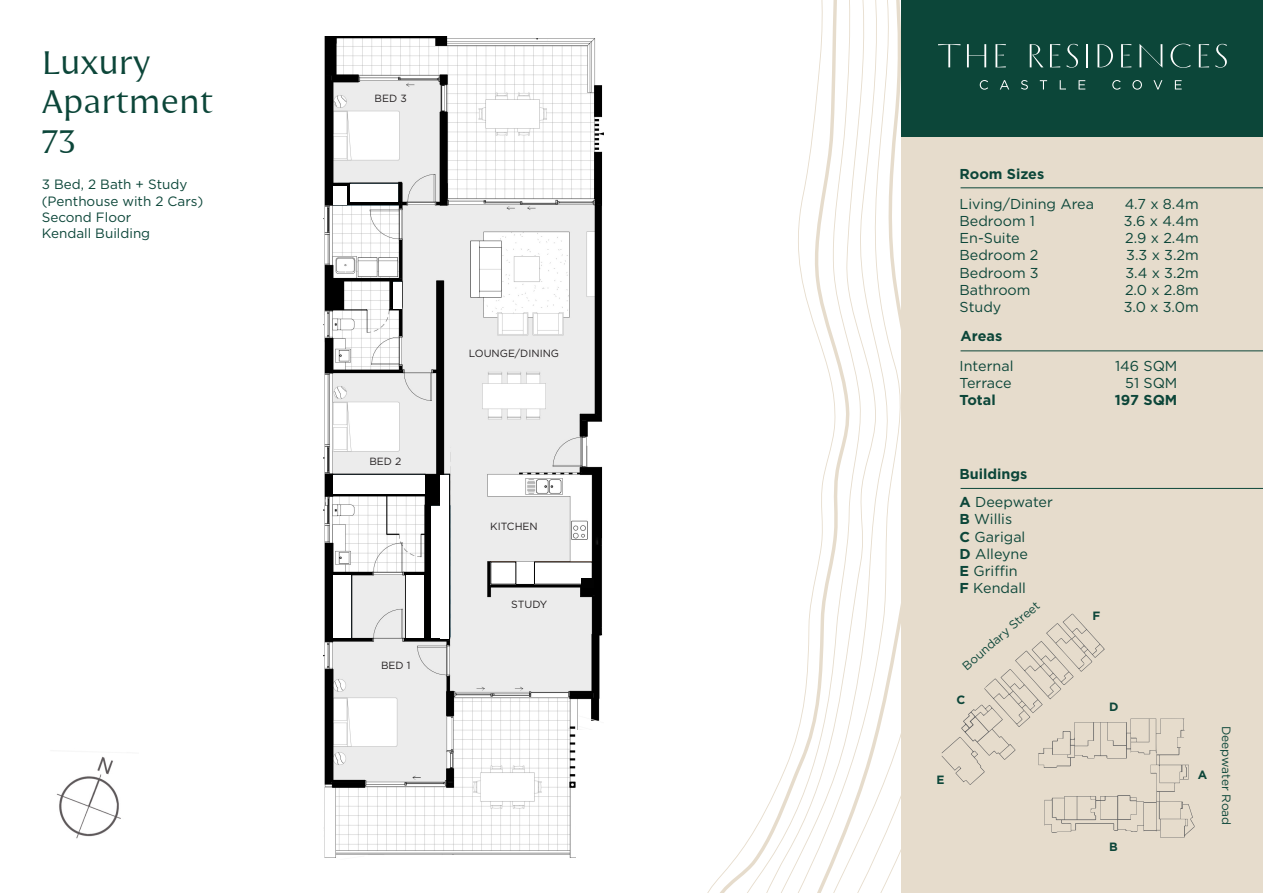
<style>
.page{position:relative;width:1263px;height:893px;background:#fff}
.page>*{position:absolute;margin:0;border:0;box-sizing:border-box;transform-origin:0 0}
.t1{font:300 33px "Nomada Incise";color:#0c4639}
.t2{font:14.4px "Gotham";color:#0c4639}
.t3{font:700 14.4px "Gotham";color:#0c4639}
.t4{font:13.5px "Gotham";color:#0c4639}
.t5{font:12px "Gotham";color:#0c4639}
.t6{font:700 12px "Gotham";color:#0c4639}
.t7{font:10.35px "Gotham";color:#231f20}
.s1{font-weight:700}
</style>
<div class="page">
<img style="left:323px;top:36px;width:280px;height:822px">
<div style="left:350px;top:184px;width:48px;height:17px;background:#fff"></div>
<div style="left:333px;top:186px;width:14px;height:19px;background:#fff"></div>
<div style="left:393px;top:282px;width:9px;height:26px;background:#fff"></div>
<div style="left:333px;top:475px;width:92px;height:18px;background:#fff"></div>
<div style="left:441px;top:475px;width:8px;height:163px;background:#fff"></div>
<div style="left:432px;top:506px;width:13px;height:132px;background:#fff"></div>
<div style="left:406px;top:576px;width:18px;height:62px;background:#fff"></div>
<div style="left:333px;top:576px;width:18px;height:62px;background:#fff"></div>
<div style="left:520px;top:566px;width:12px;height:13px;background:#fff"></div>
<div style="left:491px;top:562px;width:25px;height:22px;background:#fff"></div>
<div style="left:534px;top:562px;width:58px;height:22px;background:#fff"></div>
<div style="left:581px;top:579px;width:12px;height:9px;background:#020202"></div>
<svg style="left:707px;top:750px;width:85px;height:143px"></svg>
<svg style="left:792px;top:0;width:110px;height:893px"></svg>
<div style="left:902px;top:108px;width:361px;height:785px;background:#e6dccc"></div>
<div style="left:902px;top:0;width:361px;height:136px;background:#0c4639"></div>
<svg style="left:980px;top:80px;width:8px;height:10px"></svg>
<svg style="left:1000px;top:80px;width:9px;height:9px"></svg>
<svg style="left:1021px;top:80px;width:7px;height:10px"></svg>
<svg style="left:1040px;top:80px;width:7px;height:9px"></svg>
<svg style="left:1060px;top:80px;width:6px;height:9px"></svg>
<svg style="left:1078px;top:80px;width:7px;height:9px"></svg>
<svg style="left:1112px;top:80px;width:9px;height:10px"></svg>
<svg style="left:1132px;top:80px;width:10px;height:10px"></svg>
<svg style="left:1153px;top:80px;width:9px;height:10px"></svg>
<svg style="left:1175px;top:80px;width:7px;height:9px"></svg>
<svg style="left:938px;top:44px;width:22px;height:23px"></svg>
<svg style="left:967px;top:44px;width:19px;height:23px"></svg>
<svg style="left:995px;top:44px;width:11px;height:23px"></svg>
<svg style="left:1030px;top:44px;width:13px;height:23px"></svg>
<svg style="left:1050px;top:44px;width:10px;height:23px"></svg>
<svg style="left:1066px;top:44px;width:12px;height:24px"></svg>
<hr style="left:1086px;top:44px;width:2px;height:23px;background:#fff">
<svg style="left:1097px;top:44px;width:16px;height:23px"></svg>
<svg style="left:1121px;top:44px;width:10px;height:23px"></svg>
<svg style="left:1139px;top:44px;width:23px;height:24px"></svg>
<svg style="left:1170px;top:44px;width:21px;height:24px"></svg>
<svg style="left:1199px;top:44px;width:10px;height:23px"></svg>
<svg style="left:1215px;top:44px;width:12px;height:24px"></svg>
<hr style="left:960px;top:187px;width:303px;height:1px;background:#0c4639">
<hr style="left:960px;top:350px;width:303px;height:1px;background:#0c4639">
<hr style="left:960px;top:488px;width:303px;height:1px;background:#0c4639">
<svg style="left:942px;top:613px;width:253px;height:224px"></svg>
<img style="left:56px;top:756px;width:65px;height:83px">
<div style="left:576px;top:731px;width:41px;height:137px;background:#fff"></div>
<div style="left:443px;top:856px;width:40px;height:37px;background:#fff"></div>
<div style="left:521px;top:30px;width:40px;height:8px;background:#fff"></div>
<p class="t1" style="left:42px;top:43px;width:110px">Luxury</p>
<p class="t1" style="left:42px;top:82px;width:173px">Apartment</p>
<p class="t1" style="left:42px;top:122px;width:36px">73</p>
<p class="t4" style="left:42px;top:176px;width:147px">3 Bed, 2 Bath + Study</p>
<p class="t4" style="left:42px;top:192px;width:163px">(Penthouse with 2 Cars)</p>
<p class="t4" style="left:42px;top:208px;width:91px">Second Floor</p>
<p class="t4" style="left:42px;top:225px;width:110px">Kendall Building</p>
<p class="t7" style="left:375px;top:92px;width:34px">BED 3</p>
<p class="t7" style="left:369px;top:455px;width:34px">BED 2</p>
<p class="t7" style="left:381px;top:659px;width:31px">BED 1</p>
<p class="t7" style="left:469px;top:347px;width:92px">LOUNGE/DINING</p>
<p class="t7" style="left:490px;top:520px;width:49px">KITCHEN</p>
<p class="t7" style="left:511px;top:597px;width:38px">STUDY</p>
<p class="t3" style="left:959px;top:164px;width:86px">Room Sizes</p>
<p class="t2" style="left:959px;top:194px;width:136px">Living/Dining Area</p>
<p class="t2" style="left:959px;top:212px;width:77px">Bedroom 1</p>
<p class="t2" style="left:959px;top:229px;width:62px">En-Suite</p>
<p class="t2" style="left:959px;top:246px;width:80px">Bedroom 2</p>
<p class="t2" style="left:959px;top:263px;width:81px">Bedroom 3</p>
<p class="t2" style="left:959px;top:281px;width:72px">Bathroom</p>
<p class="t2" style="left:959px;top:298px;width:43px">Study</p>
<p class="t3" style="left:960px;top:326px;width:43px">Areas</p>
<p class="t2" style="left:959px;top:356px;width:55px">Internal</p>
<p class="t2" style="left:959px;top:374px;width:54px">Terrace</p>
<p class="t3" style="left:959px;top:391px;width:38px">Total</p>
<p class="t2" style="left:1125px;top:194px;width:76px">4.7 x 8.4m</p>
<p class="t2" style="left:1124px;top:212px;width:76px">3.6 x 4.4m</p>
<p class="t2" style="left:1125px;top:229px;width:75px">2.9 x 2.4m</p>
<p class="t2" style="left:1126px;top:246px;width:74px">3.3 x 3.2m</p>
<p class="t2" style="left:1125px;top:263px;width:75px">3.4 x 3.2m</p>
<p class="t2" style="left:1125px;top:281px;width:75px">2.0 x 2.8m</p>
<p class="t2" style="left:1124px;top:298px;width:77px">3.0 x 3.0m</p>
<p class="t2" style="left:1115px;top:356px;width:64px">146 SQM</p>
<p class="t2" style="left:1125px;top:374px;width:54px">51 SQM</p>
<p class="t3" style="left:1115px;top:391px;width:64px">197 SQM</p>
<p class="t3" style="left:959px;top:464px;width:69px">Buildings</p>
<p class="t2" style="left:959px;top:493px;width:95px"><span class="s1">A</span> Deepwater</p>
<p class="t2" style="left:959px;top:510px;width:54px"><span class="s1">B</span> Willis</p>
<p class="t2" style="left:959px;top:527px;width:67px"><span class="s1">C</span> Garigal</p>
<p class="t2" style="left:959px;top:544px;width:70px"><span class="s1">D</span> Alleyne</p>
<p class="t2" style="left:959px;top:562px;width:59px"><span class="s1">E</span> Griffin</p>
<p class="t2" style="left:959px;top:579px;width:68px"><span class="s1">F</span> Kendall</p>
<p class="t5" style="left:959px;top:662px;width:99px;rotate:-41deg">Boundary Street</p>
<p class="t6" style="left:956px;top:692px;width:10px">C</p>
<p class="t6" style="left:936px;top:771px;width:10px">E</p>
<p class="t6" style="left:1092px;top:608px;width:9px">F</p>
<p class="t6" style="left:1109px;top:699px;width:11px">D</p>
<p class="t6" style="left:1109px;top:838px;width:10px">B</p>
<p class="t6" style="left:1198px;top:767px;width:11px">A</p>
<p class="t5" style="left:1234px;top:726px;width:101px;rotate:90deg">Deepwater Road</p>
</div>
